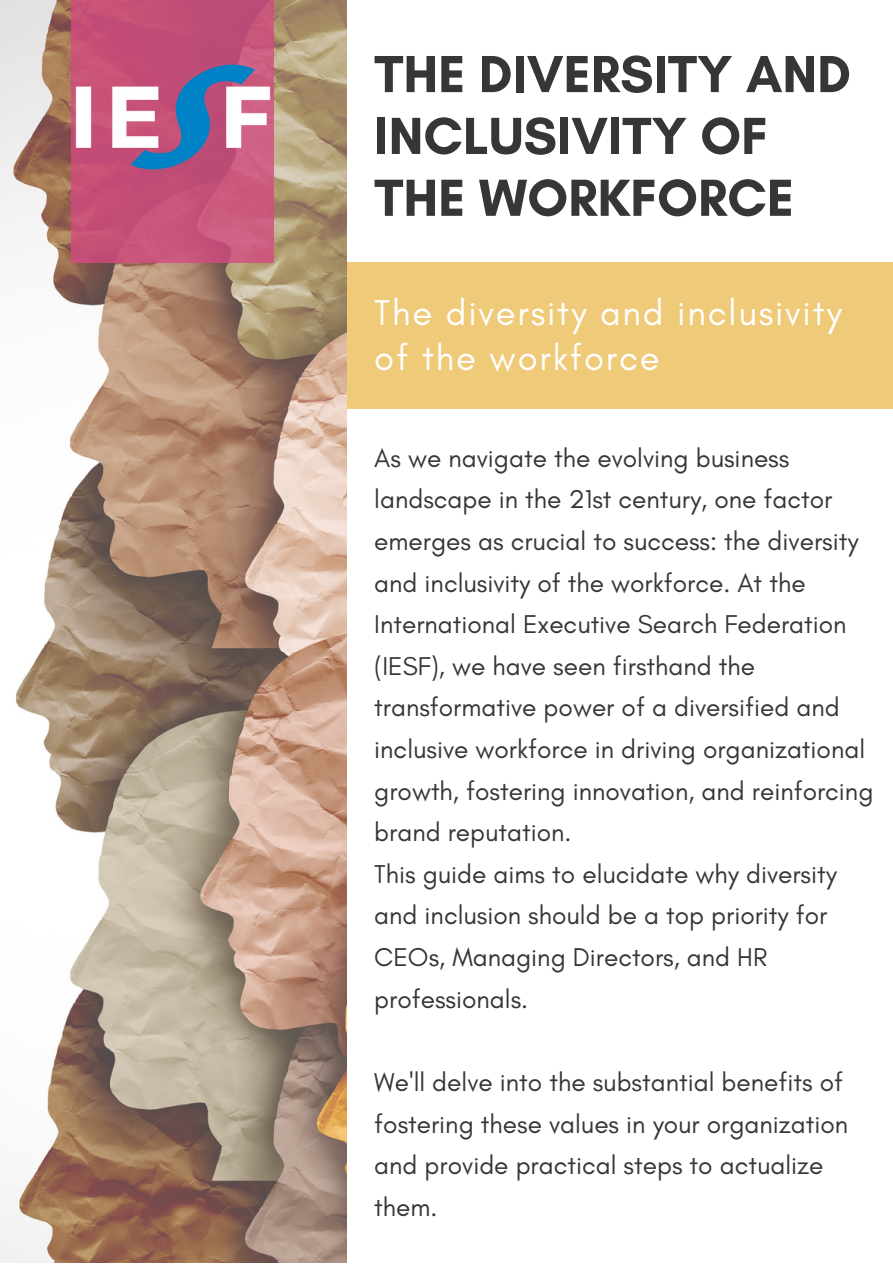
<style>
.page{position:relative;width:893px;height:1264px;background:#fff}
.page>*{position:absolute;margin:0;border:0;box-sizing:border-box;transform-origin:0 0}
.t1{font:700 53.1px/61.8px "Glacial Indifference";color:#363636}
.t2{font:36.45px/45px "Glacial Indifference";letter-spacing:.05em;color:#fff}
.t3{font:26.25px/41.5px "Glacial Indifference";color:#363636}
</style>
<div class="page">
<div style="left:347px;top:263px;width:545px;height:146px;background:#efca78"></div>
<img style="left:0;top:0;width:347px;height:1262px">
<div style="left:72px;top:0;width:202px;height:263px;background:linear-gradient(to right,#c44d75,#c6577d)"></div>
<img style="left:72px;top:58px;width:202px;height:122px">
<p class="t1" style="left:374px;top:43px;width:478px">THE DIVERSITY AND<br>INCLUSIVITY OF<br>THE WORKFORCE</p>
<p class="t2" style="left:374px;top:289px;width:469px">The diversity and inclusivity of the workforce</p>
<p class="t3" style="left:374px;top:437px;width:500px">As we navigate the evolving business landscape in the 21st century, one factor emerges as crucial to success: the diversity and inclusivity of the workforce. At the International Executive Search Federation (IESF), we have seen firsthand the transformative power of a diversified and inclusive workforce in driving organizational growth, fostering innovation, and reinforcing brand reputation.</p>
<p class="t3" style="left:374px;top:852px;width:464px">This guide aims to elucidate why diversity and inclusion should be a top priority for CEOs, Managing Directors, and HR professionals.</p>
<p class="t3" style="left:374px;top:1060px;width:475px">We'll delve into the substantial benefits of fostering these values in your organization and provide practical steps to actualize them.</p>
</div>
